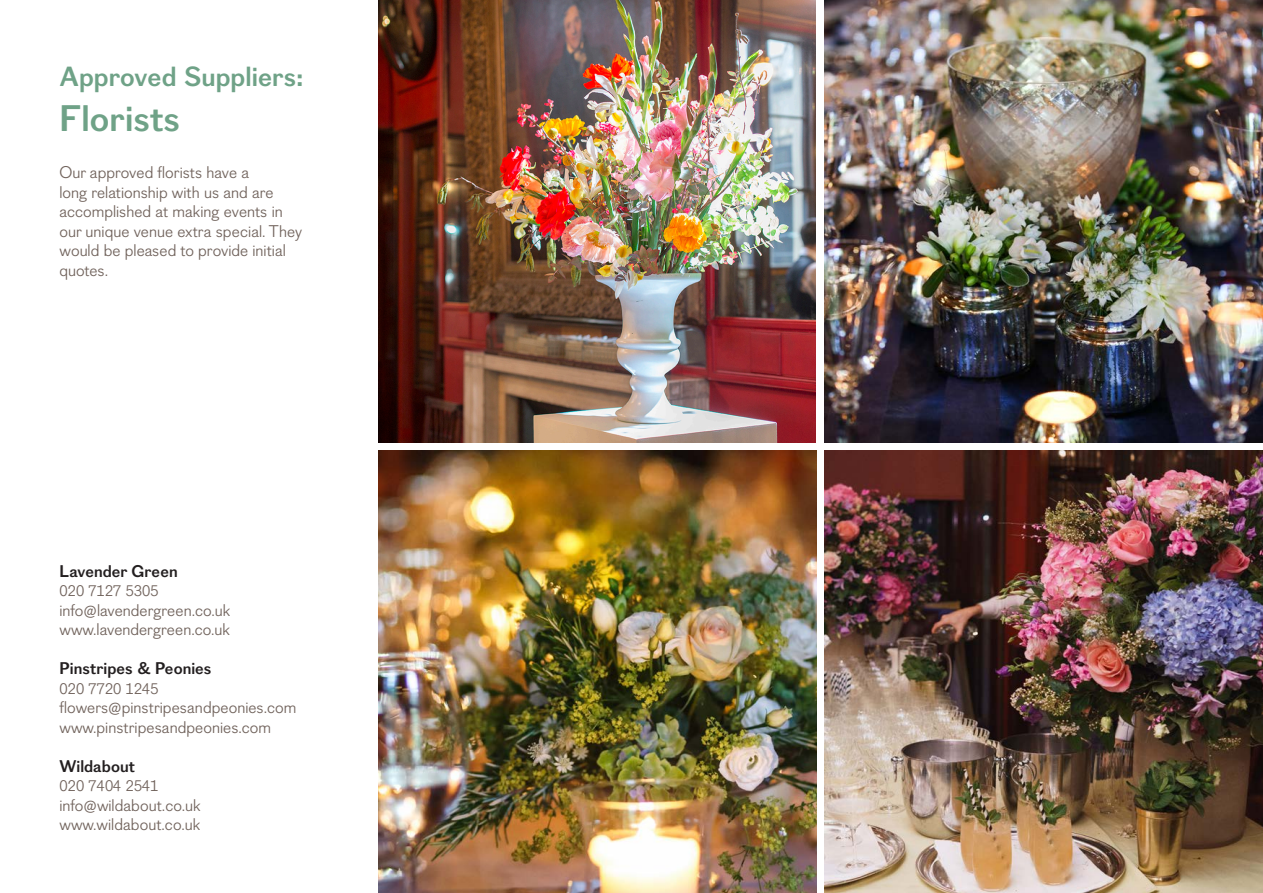
<style>
.page{position:relative;width:1263px;height:893px;background:#fff}
.page>*{position:absolute;margin:0;border:0;box-sizing:border-box;transform-origin:0 0}
.t1{font:700 36px "Figgins Sans";color:#6fa287}
.t2{font:700 27px "Figgins Sans";color:#6fa287}
.t3{font:16.5px/19.5px "Figgins Sans";color:#71635c}
.t4{font:700 16.5px "Figgins Sans";color:#231f20}
</style>
<div class="page">
<img style="left:825px;top:451px;width:438px;height:442px">
<img style="left:825px;top:0;width:438px;height:442px">
<img style="left:378px;top:451px;width:438px;height:442px">
<img style="left:378px;top:0;width:437px;height:442px">
<p class="t2" style="left:60px;top:61px;width:245px">Approved Suppliers:</p>
<p class="t1" style="left:60px;top:97px;width:122px">Florists</p>
<p class="t3" style="left:60px;top:163px;width:244px">Our approved florists have a<br>long relationship with us and are accomplished at making events in our unique venue extra special. They would be pleased to provide initial quotes.</p>
<p class="t4" style="left:60px;top:561px;width:120px">Lavender Green</p>
<p class="t3" style="left:60px;top:581px;width:101px">020 7127 5305</p>
<p class="t3" style="left:60px;top:601px;width:172px">info@lavendergreen.co.uk</p>
<p class="t3" style="left:60px;top:620px;width:172px">www.lavendergreen.co.uk</p>
<p class="t4" style="left:60px;top:659px;width:153px">Pinstripes &amp; Peonies</p>
<p class="t3" style="left:60px;top:679px;width:101px">020 7720 1245</p>
<p class="t3" style="left:60px;top:698px;width:238px">flowers@pinstripesandpeonies.com</p>
<p class="t3" style="left:60px;top:718px;width:213px">www.pinstripesandpeonies.com</p>
<p class="t4" style="left:60px;top:756px;width:77px">Wildabout</p>
<p class="t3" style="left:60px;top:777px;width:101px">020 7404 2541</p>
<p class="t3" style="left:60px;top:796px;width:143px">info@wildabout.co.uk</p>
<p class="t3" style="left:60px;top:816px;width:142px">www.wildabout.co.uk</p>
</div>
